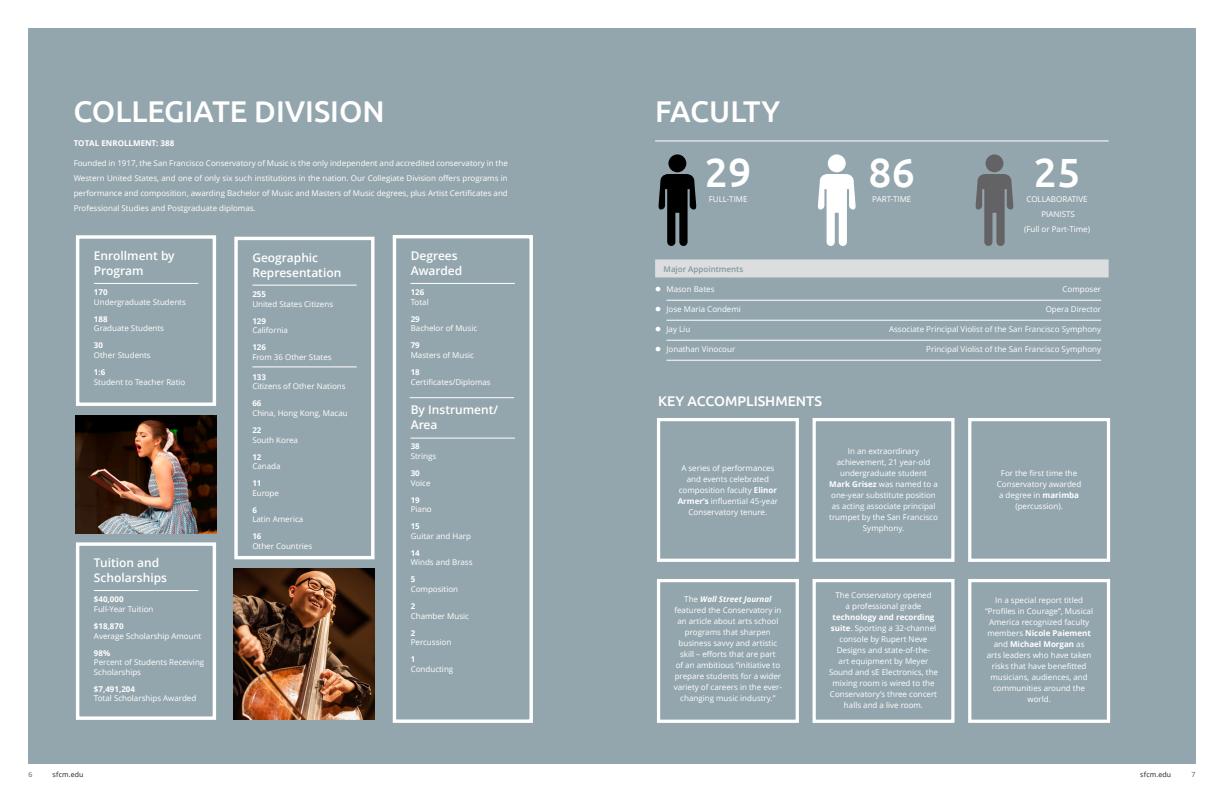
<style>
.page{position:relative;width:1224px;height:792px;background:#fff}
.page>*{position:absolute;margin:0;border:0;box-sizing:border-box;transform-origin:0 0}
.t1{font:500 40.8px "Ubuntu";color:#fff}
.t2{font:500 30px "Ubuntu";color:#fff}
.t3{font:500 14px "Ubuntu";color:#fff}
.t4{font:600 12px/15px "Open Sans";color:#fff}
.t5{font:8px/11px "Open Sans";color:#fff;text-align:center}
.t6{font:700 8px "Open Sans";color:#fff}
.t7{font:600 8px "Open Sans";color:#81979f}
.t8{font:7px "Open Sans";letter-spacing:.02em;color:#231f20}
.t9{font:7px "Open Sans";color:#57585a}
.s1{font-weight:700}
.s2{font-weight:700;font-style:italic}
</style>
<div class="page">
<div style="left:28px;top:28px;width:1168px;height:736px;background:#94a6ad"></div>
<div style="left:668px;top:154px;width:18px;height:18px;background:#000001;border-radius:50%"></div>
<svg style="left:659px;top:174px;width:37px;height:72px"></svg>
<div style="left:828px;top:154px;width:18px;height:18px;background:#fff;border-radius:50%"></div>
<svg style="left:818px;top:174px;width:38px;height:72px"></svg>
<div style="left:986px;top:154px;width:17px;height:18px;background:#636366;border-radius:50%"></div>
<svg style="left:976px;top:174px;width:37px;height:72px"></svg>
<hr style="left:655px;top:140px;width:454px;height:1px;background:#fff">
<div style="left:234px;top:237px;width:141px;height:322px;border:3px solid #fff"></div>
<hr style="left:252px;top:366px;width:105px;height:1px;background:#fff">
<hr style="left:252px;top:285px;width:105px;height:1px;background:#fff">
<div style="left:393px;top:235px;width:140px;height:488px;border:3px solid #fff"></div>
<hr style="left:410px;top:283px;width:105px;height:1px;background:#fff">
<hr style="left:410px;top:438px;width:105px;height:1px;background:#fff">
<hr style="left:410px;top:397px;width:104px;height:1px;background:#fff">
<div style="left:76px;top:235px;width:140px;height:171px;border:3px solid #fff"></div>
<hr style="left:94px;top:283px;width:104px;height:1px;background:#fff">
<div style="left:76px;top:542px;width:140px;height:178px;border:3px solid #fff"></div>
<hr style="left:94px;top:590px;width:104px;height:1px;background:#fff">
<div style="left:655px;top:259px;width:454px;height:18px;background:#dcdddf"></div>
<hr style="left:666px;top:300px;width:435px;height:1px;background:#fff">
<hr style="left:666px;top:320px;width:435px;height:1px;background:#fff">
<hr style="left:666px;top:340px;width:435px;height:1px;background:#fff">
<hr style="left:666px;top:360px;width:435px;height:1px;background:#fff">
<div style="left:657px;top:418px;width:142px;height:144px;border:3px solid #fff"></div>
<div style="left:657px;top:579px;width:142px;height:144px;border:3px solid #fff"></div>
<div style="left:813px;top:418px;width:142px;height:144px;border:3px solid #fff"></div>
<div style="left:813px;top:579px;width:142px;height:144px;border:3px solid #fff"></div>
<div style="left:968px;top:579px;width:142px;height:144px;border:3px solid #fff"></div>
<div style="left:968px;top:418px;width:142px;height:144px;border:3px solid #fff"></div>
<img style="left:76px;top:415px;width:140px;height:118px">
<img style="left:234px;top:569px;width:140px;height:151px">
<h2 class="t2" style="left:73px;top:93px;width:313px">COLLEGIATE DIVISION</h2>
<h2 class="t2" style="left:655px;top:93px;width:127px">FACULTY</h2>
<p class="t6" style="left:74px;top:137px;width:102px">TOTAL ENROLLMENT: 388</p>
<p class="t5" style="left:74px;top:155px;width:436px;line-height:15px;text-align:justify">Founded in 1917, the San Francisco Conservatory of Music is the only independent and accredited conservatory in the Western United States, and one of only six such institutions in the nation. Our Collegiate Division offers programs in performance and composition, awarding Bachelor of Music and Masters of Music degrees, plus Artist Certificates and Professional Studies and Postgraduate diplomas.</p>
<h1 class="t1" style="left:705px;top:147px;width:48px">29</h1>
<p class="t5" style="left:709px;top:193px;width:40px">FULL-TIME</p>
<h1 class="t1" style="left:869px;top:147px;width:48px">86</h1>
<p class="t5" style="left:872px;top:193px;width:41px">PART-TIME</p>
<h1 class="t1" style="left:1034px;top:147px;width:48px">25</h1>
<p class="t5" style="left:1024px;top:191px;width:68px;line-height:15px">COLLABORATIVE<br>PIANISTS<br>(Full or Part-Time)</p>
<h3 class="t4" style="left:94px;top:248px;width:82px">Enrollment by<br>Program</h3>
<p class="t6" style="left:94px;top:287px;width:15px">170</p>
<p class="t5" style="left:94px;top:296px;width:93px">Undergraduate Students</p>
<p class="t6" style="left:94px;top:313px;width:15px">188</p>
<p class="t5" style="left:94px;top:323px;width:72px">Graduate Students</p>
<p class="t6" style="left:94px;top:340px;width:11px">30</p>
<p class="t5" style="left:94px;top:349px;width:58px">Other Students</p>
<p class="t6" style="left:94px;top:366px;width:13px">1:6</p>
<p class="t5" style="left:94px;top:376px;width:93px">Student to Teacher Ratio</p>
<h3 class="t4" style="left:94px;top:555px;width:75px">Tuition and<br>Scholarships</h3>
<p class="t6" style="left:94px;top:594px;width:31px">$40,000</p>
<p class="t5" style="left:94px;top:603px;width:61px">Full-Year Tuition</p>
<p class="t6" style="left:94px;top:620px;width:31px">$18,870</p>
<p class="t5" style="left:94px;top:630px;width:109px">Average Scholarship Amount</p>
<p class="t6" style="left:94px;top:647px;width:18px">98%</p>
<p class="t5" style="left:94px;top:657px;width:112px;line-height:9.6px;text-align:left">Percent of Students Receiving<br>Scholarships</p>
<p class="t6" style="left:94px;top:683px;width:43px">$7,491,204</p>
<p class="t5" style="left:94px;top:693px;width:104px">Total Scholarships Awarded</p>
<h3 class="t4" style="left:252px;top:250px;width:90px">Geographic<br>Representation</h3>
<p class="t6" style="left:252px;top:288px;width:15px">255</p>
<p class="t5" style="left:252px;top:298px;width:82px">United States Citizens</p>
<p class="t6" style="left:252px;top:315px;width:15px">129</p>
<p class="t5" style="left:252px;top:325px;width:37px">California</p>
<p class="t6" style="left:252px;top:342px;width:15px">126</p>
<p class="t5" style="left:252px;top:351px;width:81px">From 36 Other States</p>
<p class="t6" style="left:252px;top:371px;width:15px">133</p>
<p class="t5" style="left:252px;top:381px;width:95px">Citizens of Other Nations</p>
<p class="t6" style="left:252px;top:398px;width:11px">66</p>
<p class="t5" style="left:252px;top:407px;width:97px">China, Hong Kong, Macau</p>
<p class="t6" style="left:252px;top:424px;width:11px">22</p>
<p class="t5" style="left:252px;top:434px;width:47px">South Korea</p>
<p class="t6" style="left:252px;top:451px;width:11px">12</p>
<p class="t5" style="left:252px;top:461px;width:30px">Canada</p>
<p class="t6" style="left:252px;top:478px;width:11px">11</p>
<p class="t5" style="left:252px;top:487px;width:28px">Europe</p>
<p class="t6" style="left:252px;top:504px;width:6px">6</p>
<p class="t5" style="left:252px;top:514px;width:52px">Latin America</p>
<p class="t6" style="left:252px;top:531px;width:11px">16</p>
<p class="t5" style="left:252px;top:540px;width:61px">Other Countries</p>
<h3 class="t4" style="left:411px;top:248px;width:53px">Degrees<br>Awarded</h3>
<p class="t6" style="left:411px;top:287px;width:15px">126</p>
<p class="t5" style="left:411px;top:296px;width:19px">Total</p>
<p class="t6" style="left:411px;top:313px;width:11px">29</p>
<p class="t5" style="left:411px;top:323px;width:68px">Bachelor of Music</p>
<p class="t6" style="left:411px;top:340px;width:11px">79</p>
<p class="t5" style="left:411px;top:349px;width:65px">Masters of Music</p>
<p class="t6" style="left:411px;top:366px;width:11px">18</p>
<p class="t5" style="left:411px;top:376px;width:82px">Certificates/Diplomas</p>
<h3 class="t4" style="left:411px;top:402px;width:89px">By Instrument/<br>Area</h3>
<p class="t6" style="left:411px;top:441px;width:11px">38</p>
<p class="t5" style="left:411px;top:450px;width:27px">Strings</p>
<p class="t6" style="left:411px;top:467px;width:11px">30</p>
<p class="t5" style="left:411px;top:477px;width:21px">Voice</p>
<p class="t6" style="left:411px;top:494px;width:11px">19</p>
<p class="t5" style="left:411px;top:504px;width:23px">Piano</p>
<p class="t6" style="left:411px;top:521px;width:11px">15</p>
<p class="t5" style="left:411px;top:530px;width:62px">Guitar and Harp</p>
<p class="t6" style="left:411px;top:547px;width:11px">14</p>
<p class="t5" style="left:411px;top:557px;width:63px">Winds and Brass</p>
<p class="t6" style="left:411px;top:574px;width:6px">5</p>
<p class="t5" style="left:411px;top:583px;width:49px">Composition</p>
<p class="t6" style="left:411px;top:600px;width:6px">2</p>
<p class="t5" style="left:411px;top:610px;width:60px">Chamber Music</p>
<p class="t6" style="left:411px;top:627px;width:6px">2</p>
<p class="t5" style="left:411px;top:637px;width:42px">Percussion</p>
<p class="t6" style="left:411px;top:654px;width:6px">1</p>
<p class="t5" style="left:411px;top:663px;width:44px">Conducting</p>
<p class="t7" style="left:664px;top:264px;width:81px">Major Appointments</p>
<p class="t5" style="left:666px;top:284px;width:50px">Mason Bates</p>
<p class="t5" style="left:1063px;top:284px;width:40px">Composer</p>
<p class="t5" style="left:666px;top:304px;width:76px">Jose Maria Condemi</p>
<p class="t5" style="left:1046px;top:304px;width:57px">Opera Director</p>
<p class="t5" style="left:666px;top:324px;width:25px">Jay Liu</p>
<p class="t5" style="left:889px;top:324px;width:214px">Associate Principal Violist of the San Francisco Symphony</p>
<p class="t5" style="left:666px;top:344px;width:70px">Jonathan Vinocour</p>
<p class="t5" style="left:926px;top:344px;width:176px">Principal Violist of the San Francisco Symphony</p>
<h3 class="t3" style="left:658px;top:392px;width:165px">KEY ACCOMPLISHMENTS</h3>
<p class="t5" style="left:678px;top:463px;width:102px">A series of performances and events celebrated composition faculty <span class="s1">Elinor<br>Armer’s</span> influential 45-year<br>Conservatory tenure.</p>
<p class="t5" style="left:674px;top:593px;width:110px">The <span class="s2">Wall Street Journal </span>featured the Conservatory in an article about arts school programs that sharpen business savvy and artistic skill – efforts that are part<br>of an ambitious “initiative to prepare students for a wider variety of careers in the ever&shy;changing music industry.”</p>
<p class="t5" style="left:829px;top:446px;width:110px">In an extraordinary achievement, 21 year-old undergraduate student<br><span class="s1">Mark Grisez</span> was named to a one-year substitute position as acting associate principal trumpet by the San Francisco<br>Symphony.</p>
<p class="t5" style="left:835px;top:590px;width:98px">The Conservatory opened a professional grade</p>
<p class="t5" style="left:829px;top:612px;width:111px"><span class="s1">technology and recording suite</span>. Sporting a 32-channel console by Rupert Neve<br>Designs and state-of-the-<br>art equipment by Meyer<br>Sound and sE Electronics, the mixing room is wired to the<br>Conservatory’s three concert halls and a live room.</p>
<p class="t5" style="left:997px;top:467px;width:86px">For the first time the<br>Conservatory awarded a degree in <span class="s1">marimba </span>(percussion).</p>
<p class="t5" style="left:985px;top:595px;width:109px">In a special report titled “Profiles in Courage”, Musical<br>America recognized faculty members <span class="s1">Nicole Paiement </span>and <span class="s1">Michael Morgan</span> as<br>arts leaders who have taken risks that have benefitted musicians, audiences, and communities around the world.</p>
<p class="t9" style="left:28px;top:770px;width:6px">6</p>
<p class="t8" style="left:53px;top:770px;width:33px">sfcm.edu</p>
<p class="t8" style="left:1140px;top:770px;width:33px">sfcm.edu</p>
<p class="t9" style="left:1192px;top:770px;width:6px">7</p>
</div>
